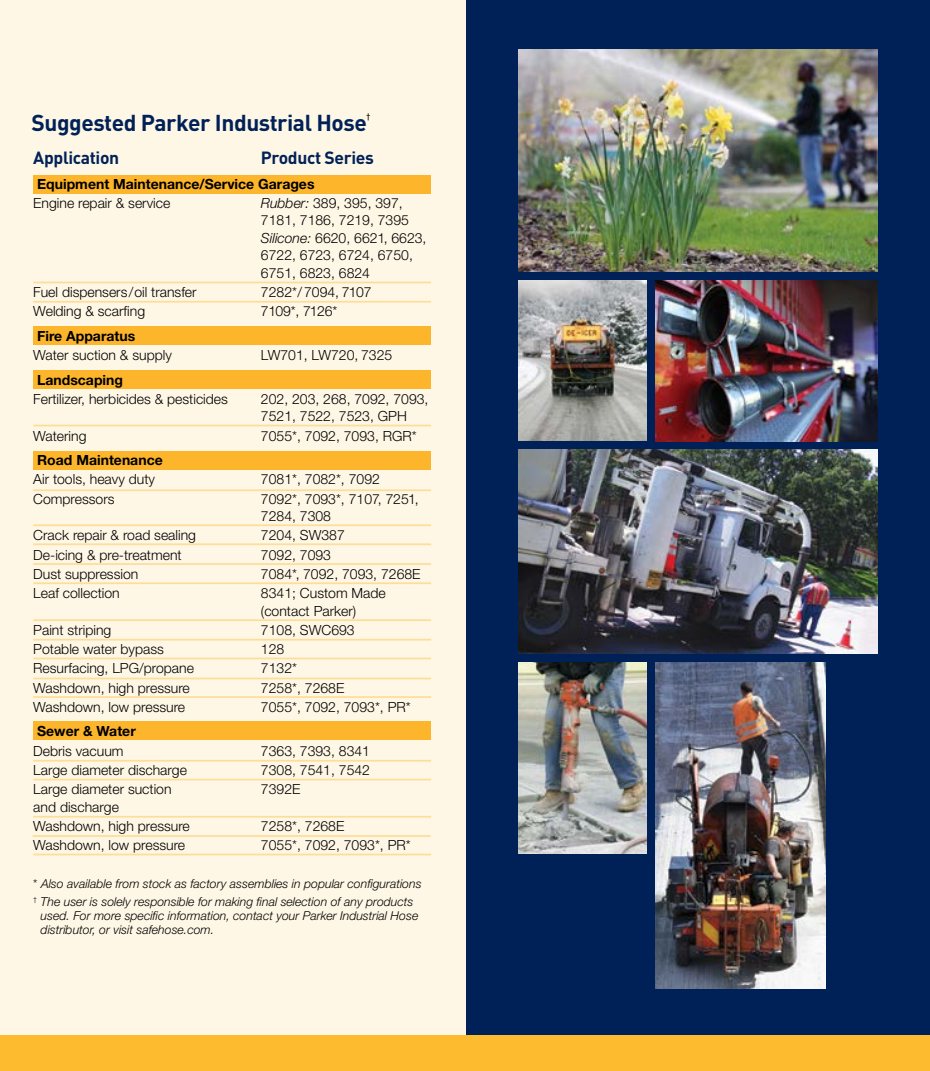
<style>
.page{position:relative;width:930px;height:1071px;background:#fff}
.page>*{position:absolute;margin:0;border:0;box-sizing:border-box;transform-origin:0 0}
.t1{font:700 22.75px "DIN";letter-spacing:-.02em;color:#002157}
.t2{font:700 17.5px "DIN";letter-spacing:-.02em;color:#002157}
.t3{font:300 14px/17.5px "Helvetica Neue LT Std";color:#000}
.t4{font:700 14px "Helvetica Neue LT Std";color:#000}
.t5{font:300 14px "Helvetica Neue LT Std";letter-spacing:-.03em;color:#000}
.t6{font:italic 300 12.25px/17.5px "Helvetica Neue LT Std";color:#000}
.t7{font:700 7.88px "DIN Alternate";color:#000}
.s1{font-style:italic}
.s2{font-style:normal}
</style>
<div class="page">
<div style="left:453px;top:0;width:476px;height:1061px;background:#002157"></div>
<img style="left:655px;top:280px;width:222px;height:161px">
<img style="left:655px;top:663px;width:170px;height:325px">
<img style="left:518px;top:663px;width:128px;height:190px">
<img style="left:518px;top:280px;width:128px;height:161px">
<img style="left:518px;top:50px;width:359px;height:222px">
<img style="left:518px;top:450px;width:359px;height:204px">
<div style="left:0;top:0;width:466px;height:1071px;background:#fff7e6"></div>
<div style="left:0;top:1036px;width:929px;height:35px;background:#fdbb30"></div>
<div style="left:33px;top:175px;width:398px;height:19px;background:#fdbb30"></div>
<div style="left:33px;top:326px;width:398px;height:19px;background:#fdbb30"></div>
<div style="left:33px;top:371px;width:398px;height:18px;background:#fdbb30"></div>
<div style="left:33px;top:451px;width:398px;height:19px;background:#fdbb30"></div>
<div style="left:33px;top:721px;width:398px;height:19px;background:#fdbb30"></div>
<hr style="left:33px;top:543px;width:398px;height:2px;background:#fedd98">
<hr style="left:33px;top:563px;width:398px;height:2px;background:#fedd98">
<hr style="left:33px;top:854px;width:398px;height:1px;background:#fedd98">
<hr style="left:33px;top:301px;width:398px;height:2px;background:#fedd98">
<hr style="left:33px;top:282px;width:398px;height:1px;background:#fedd98">
<hr style="left:33px;top:425px;width:398px;height:1px;background:#fedd98">
<hr style="left:33px;top:489px;width:398px;height:2px;background:#fedd98">
<hr style="left:33px;top:524px;width:398px;height:2px;background:#fedd98">
<hr style="left:33px;top:639px;width:398px;height:2px;background:#fedd98">
<hr style="left:33px;top:658px;width:398px;height:1px;background:#fedd98">
<hr style="left:33px;top:678px;width:398px;height:1px;background:#fedd98">
<hr style="left:33px;top:696px;width:398px;height:2px;background:#fedd98">
<hr style="left:33px;top:760px;width:398px;height:2px;background:#fedd98">
<hr style="left:33px;top:779px;width:398px;height:1px;background:#fedd98">
<hr style="left:33px;top:816px;width:398px;height:2px;background:#fedd98">
<hr style="left:33px;top:835px;width:397px;height:2px;background:#fedd98">
<hr style="left:33px;top:619px;width:398px;height:2px;background:#fedd98">
<hr style="left:33px;top:582px;width:398px;height:2px;background:#fedd98">
<h1 class="t1" style="left:32px;top:108px;width:337px">Suggested Parker Industrial Hose</h1>
<p class="t7" style="left:366px;top:110px;width:5px">†</p>
<p class="t2" style="left:33px;top:146px;width:87px">Application</p>
<p class="t2" style="left:261px;top:146px;width:114px">Product Series</p>
<p class="t4" style="left:37px;top:175px;width:279px">Equipment Maintenance/Service Garages</p>
<p class="t3" style="left:33px;top:194px;width:138px">Engine repair &amp; service</p>
<p class="t3" style="left:261px;top:194px;width:167px"><span class="s1">Rubber:</span> 389, 395, 397,<br>7181, 7186, 7219, 7395<br><span class="s1">Silicone:</span> 6620, 6621, 6623,<br>6722, 6723, 6724, 6750,<br>6751, 6823, 6824</p>
<p class="t3" style="left:33px;top:283px;width:165px">Fuel dispensers/oil transfer</p>
<p class="t3" style="left:261px;top:283px;width:112px">7282*/ 7094, 7107</p>
<p class="t3" style="left:33px;top:302px;width:113px">Welding &amp; scarfing</p>
<p class="t5" style="left:261px;top:303px;width:78px">7109*, 7126*</p>
<p class="t4" style="left:37px;top:327px;width:99px">Fire Apparatus</p>
<p class="t3" style="left:33px;top:346px;width:140px">Water suction &amp; supply</p>
<p class="t3" style="left:261px;top:346px;width:133px">LW701, LW720, 7325</p>
<p class="t4" style="left:37px;top:371px;width:87px">Landscaping</p>
<p class="t3" style="left:33px;top:390px;width:196px">Fertilizer, herbicides &amp; pesticides</p>
<p class="t3" style="left:261px;top:390px;width:169px">202, 203, 268, 7092, 7093,<br>7521, 7522, 7523, GPH</p>
<p class="t3" style="left:33px;top:427px;width:55px">Watering</p>
<p class="t3" style="left:261px;top:427px;width:157px">7055*, 7092, 7093, RGR*</p>
<p class="t4" style="left:37px;top:451px;width:127px">Road Maintenance</p>
<p class="t3" style="left:33px;top:470px;width:123px">Air tools, heavy duty</p>
<p class="t3" style="left:261px;top:470px;width:120px">7081*, 7082*, 7092</p>
<p class="t3" style="left:33px;top:490px;width:83px">Compressors</p>
<p class="t3" style="left:261px;top:490px;width:159px">7092*, 7093*, 7107, 7251,<br>7284, 7308</p>
<p class="t3" style="left:33px;top:526px;width:164px">Crack repair &amp; road sealing</p>
<p class="t3" style="left:261px;top:526px;width:85px">7204, SW387</p>
<p class="t3" style="left:33px;top:546px;width:150px">De-icing &amp; pre-treatment</p>
<p class="t3" style="left:261px;top:546px;width:72px">7092, 7093</p>
<p class="t3" style="left:33px;top:565px;width:106px">Dust suppression</p>
<p class="t3" style="left:261px;top:565px;width:161px">7084*, 7092, 7093, 7268E</p>
<p class="t3" style="left:33px;top:584px;width:88px">Leaf collection</p>
<p class="t3" style="left:261px;top:584px;width:126px">8341; Custom Made (contact Parker)</p>
<p class="t3" style="left:33px;top:621px;width:80px">Paint striping</p>
<p class="t3" style="left:261px;top:621px;width:95px">7108, SWC693</p>
<p class="t3" style="left:33px;top:640px;width:132px">Potable water bypass</p>
<p class="t3" style="left:261px;top:640px;width:25px">128</p>
<p class="t3" style="left:33px;top:659px;width:162px">Resurfacing, LPG/propane</p>
<p class="t3" style="left:261px;top:659px;width:38px">7132*</p>
<p class="t3" style="left:33px;top:679px;width:158px">Washdown, high pressure</p>
<p class="t3" style="left:261px;top:679px;width:85px">7258*, 7268E</p>
<p class="t3" style="left:33px;top:698px;width:153px">Washdown, low pressure</p>
<p class="t3" style="left:261px;top:698px;width:151px">7055*, 7092, 7093*, PR*</p>
<p class="t4" style="left:37px;top:723px;width:100px">Sewer &amp; Water</p>
<p class="t3" style="left:33px;top:742px;width:92px">Debris vacuum</p>
<p class="t3" style="left:261px;top:742px;width:110px">7363, 7393, 8341</p>
<p class="t3" style="left:33px;top:761px;width:155px">Large diameter discharge</p>
<p class="t3" style="left:261px;top:761px;width:110px">7308, 7541, 7542</p>
<p class="t3" style="left:33px;top:780px;width:140px">Large diameter suction</p>
<p class="t3" style="left:261px;top:780px;width:41px">7392E</p>
<p class="t3" style="left:33px;top:797px;width:158px;line-height:19.2px">and discharge<br>Washdown, high pressure</p>
<p class="t3" style="left:261px;top:817px;width:85px">7258*, 7268E</p>
<p class="t3" style="left:33px;top:836px;width:153px">Washdown, low pressure</p>
<p class="t3" style="left:261px;top:836px;width:151px">7055*, 7092, 7093*, PR*</p>
<p class="t6" style="left:33px;top:875px;width:389px"><span class="s2">*</span> Also available from stock as factory assemblies in popular configurations <sup>†</sup> The user is solely responsible for making final selection of any products</p>
<p class="t6" style="left:41px;top:908px;width:379px;line-height:14px">used. For more specific information, contact your Parker Industrial Hose distributor, or visit safehose.com.</p>
</div>
